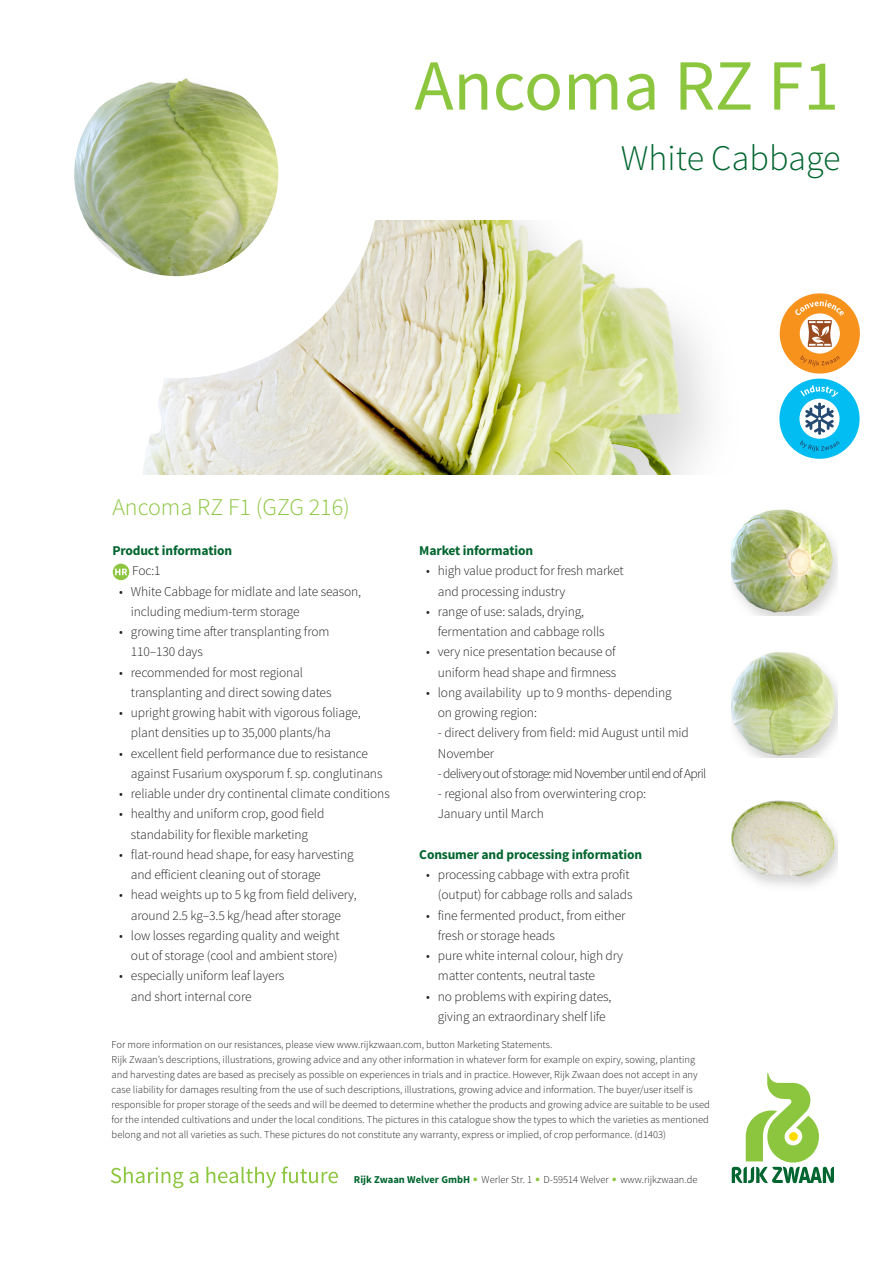
<style>
.page{position:relative;width:893px;height:1263px;background:#fff}
.page>*{position:absolute;margin:0;border:0;box-sizing:border-box;transform-origin:0 0}
.t1{font:72px "Source Sans Pro";color:#8bc63e}
.t2{font:300 36px "Source Sans Pro";color:#00652e}
.t3{font:300 24px "Source Sans Pro";color:#8bc63e}
.t4{font:300 13.5px/20.2px "Source Sans Pro";letter-spacing:-.01em;color:#231f20}
.t5{font:700 13.5px "Source Sans Pro";letter-spacing:-.01em;color:#00652e}
.t6{font:300 13.5px "Source Sans Pro";letter-spacing:-.05em;color:#231f20}
.t7{font:300 10.5px/15px "Source Sans Pro";color:#231f20}
.s1{font-weight:700;color:#00652e}
.s2{font-family:"Optima LT Pro";font-weight:700;color:#8bc63e}
</style>
<div class="page">
<svg style="left:113px;top:564px;width:16px;height:16px"></svg>
<svg style="left:115px;top:569px;width:12px;height:6px"></svg>
<img style="left:143px;top:221px;width:653px;height:253px">
<svg style="left:74px;top:96px;width:306px;height:282px"></svg>
<img style="left:732px;top:509px;width:105px;height:107px">
<img style="left:732px;top:652px;width:105px;height:106px">
<img style="left:732px;top:800px;width:105px;height:86px">
<img style="left:74px;top:72px;width:204px;height:204px;border-radius:102px">
<div style="left:780px;top:293px;width:80px;height:81px;background:#f7931d;border-radius:50%"></div>
<div style="left:800px;top:313px;width:40px;height:40px;background:#fff;border-radius:50%"></div>
<svg style="left:800px;top:355px;width:40px;height:11px"></svg>
<svg style="left:795px;top:300px;width:49px;height:47px"></svg>
<div style="left:779px;top:379px;width:81px;height:80px;background:#01bdf2;border-radius:50%"></div>
<div style="left:799px;top:399px;width:40px;height:40px;background:#fff;border-radius:50%"></div>
<svg style="left:800px;top:385px;width:38px;height:12px"></svg>
<svg style="left:800px;top:403px;width:40px;height:49px"></svg>
<svg style="left:111px;top:1167px;width:72px;height:21px"></svg>
<svg style="left:190px;top:1172px;width:8px;height:11px"></svg>
<svg style="left:206px;top:1167px;width:70px;height:21px"></svg>
<svg style="left:282px;top:1166px;width:56px;height:17px"></svg>
<svg style="left:732px;top:1073px;width:102px;height:111px"></svg>
<h1 class="t1" style="left:415px;top:41px;width:426px">Ancoma RZ F1</h1>
<h2 class="t2" style="left:621px;top:137px;width:221px">White Cabbage</h2>
<h3 class="t3" style="left:112px;top:492px;width:239px">Ancoma RZ F1 (GZG 216)</h3>
<p class="t5" style="left:112px;top:542px;width:121px">Product information</p>
<p class="t4" style="left:132px;top:561px;width:30px">Foc:1</p>
<p class="t4" style="left:131px;top:581px;width:232px;text-indent:-12px">• White Cabbage for midlate and late season, including medium-term storage</p>
<p class="t4" style="left:131px;top:622px;width:200px;text-indent:-12px">• growing time after transplanting from<br>110–130 days</p>
<p class="t4" style="left:131px;top:662px;width:202px;text-indent:-12px">• recommended for most regional transplanting and direct sowing dates</p>
<p class="t4" style="left:131px;top:703px;width:231px;text-indent:-12px">• upright growing habit with vigorous foliage, plant densities up to 35,000 plants/ha</p>
<p class="t4" style="left:131px;top:743px;width:253px;text-indent:-12px">• excellent field performance due to resistance against Fusarium oxysporum f. sp. conglutinans</p>
<p class="t4" style="left:119px;top:784px;width:272px">• reliable under dry continental climate conditions</p>
<p class="t4" style="left:119px;top:804px;width:207px;text-align:center">• healthy and uniform crop, good field standability for flexible marketing</p>
<p class="t4" style="left:131px;top:844px;width:224px;text-indent:-12px">• flat-round head shape, for easy harvesting and efficient cleaning out of storage</p>
<p class="t4" style="left:119px;top:885px;width:239px;text-align:center">• head weights up to 5 kg from field delivery, around 2.5 kg–3.5 kg/head after storage</p>
<p class="t4" style="left:119px;top:925px;width:222px;text-align:right">• low losses regarding quality and weight out of storage (cool and ambient store)</p>
<p class="t4" style="left:131px;top:966px;width:155px;text-indent:-12px">• especially uniform leaf layers and short internal core</p>
<p class="t5" style="left:419px;top:542px;width:115px">Market information</p>
<p class="t4" style="left:438px;top:561px;width:187px;text-indent:-12px">• high value product for fresh market and processing industry</p>
<p class="t4" style="left:438px;top:601px;width:168px;text-indent:-12px">• range of use: salads, drying, fermentation and cabbage rolls</p>
<p class="t4" style="left:426px;top:642px;width:192px;text-align:right">• very nice presentation because of uniform head shape and firmness</p>
<p class="t4" style="left:438px;top:682px;width:235px;text-indent:-12px">• long availability up to 9 months- depending on growing region:</p>
<p class="t4" style="left:438px;top:723px;width:253px">- direct delivery from field: mid August until mid<br>November</p>
<p class="t6" style="left:438px;top:765px;width:270px">- delivery out of storage: mid November until end of April</p>
<p class="t4" style="left:438px;top:784px;width:210px">- regional also from overwintering crop:<br>January until March</p>
<p class="t5" style="left:419px;top:846px;width:224px">Consumer and processing information</p>
<p class="t4" style="left:426px;top:865px;width:208px;text-align:right">• processing cabbage with extra profit (output) for cabbage rolls and salads</p>
<p class="t4" style="left:438px;top:905px;width:189px;text-indent:-12px">• fine fermented product, from either fresh or storage heads</p>
<p class="t4" style="left:438px;top:946px;width:187px;text-indent:-12px">• pure white internal colour, high dry matter contents, neutral taste</p>
<p class="t4" style="left:426px;top:986px;width:187px;text-align:center">• no problems with expiring dates, giving an extraordinary shelf life</p>
<p class="t7" style="left:112px;top:1037px;width:600px">For more information on our resistances, please view www.rijkzwaan.com, button Marketing Statements.<br>Rijk Zwaan’s descriptions, illustrations, growing advice and any other information in whatever form for example on expiry, sowing, planting and harvesting dates are based as precisely as possible on experiences in trials and in practice. However, Rijk Zwaan does not accept in any case liability for damages resulting from the use of such descriptions, illustrations, growing advice and information. The buyer/user itself is responsible for proper storage of the seeds and will be deemed to determine whether the products and growing advice are suitable to be used for the intended cultivations and under the local conditions. The pictures in this catalogue show the types to which the varieties as mentioned belong and not all varieties as such. These pictures do not constitute any warranty, express or implied, of crop performance. (d1403)</p>
<p class="t7" style="left:354px;top:1172px;width:345px"><span class="s1">Rijk Zwaan Welver GmbH</span> <span class="s2">•</span> Werler Str. 1 <span class="s2">•</span> D-59514 Welver <span class="s2">•</span> www.rijkzwaan.de</p>
</div>
